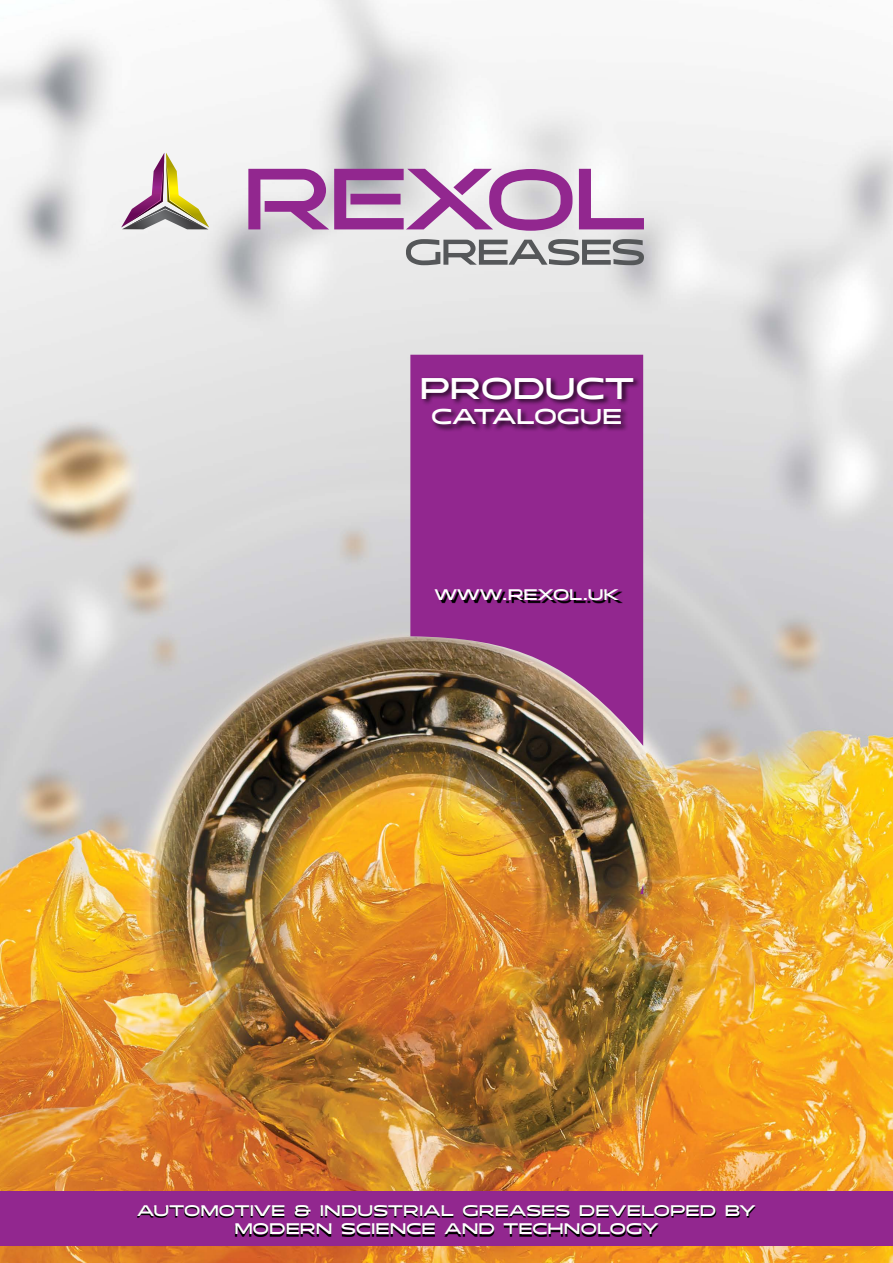
<style>
.page{position:relative;width:893px;height:1263px;background:#fff}
.page>*{position:absolute;margin:0;border:0;box-sizing:border-box;transform-origin:0 0}
.t1{font:29.85px "Morgant";letter-spacing:.05em;color:#fff}
.t2{font:21.45px "Morgant";letter-spacing:.05em;color:#fff}
.t3{font:15.3px/18.5px "Morgant";letter-spacing:.05em;color:#fff;text-align:center}
</style>
<div class="page">
<img style="left:0;top:0;width:893px;height:1263px">
<div style="left:0;top:1191px;width:893px;height:54px;background:#92278f"></div>
<svg style="left:248px;top:169px;width:324px;height:62px;background:#bd8cbc"></svg>
<svg style="left:579px;top:169px;width:65px;height:60px"></svg>
<svg style="left:121px;top:153px;width:88px;height:76px"></svg>
<svg style="left:406px;top:239px;width:238px;height:26px;background:#a0a1a2"></svg>
<img style="left:410px;top:355px;width:233px;height:539px">
<div style="left:420px;top:376px;width:221px;height:56px;background:#000;opacity:.75"></div>
<svg style="left:437px;top:591px;width:186px;height:12px;background:#5b1859"></svg>
<svg style="left:137px;top:1207px;width:618px;height:29px"></svg>
<h1 class="t1" style="left:420px;top:376px;width:214px">PRODUCT</h1>
<h2 class="t2" style="left:432px;top:408px;width:191px">CATALOGUE</h2>
<p class="t3" style="left:435px;top:587px;width:186px">WWW.REXOL.UK</p>
<p class="t3" style="left:138px;top:1203px;width:619px">AUTOMOTIVE &amp; INDUSTRIAL GREASES DEVELOPED BY<br>MODERN SCIENCE AND TECHNOLOGY</p>
</div>
